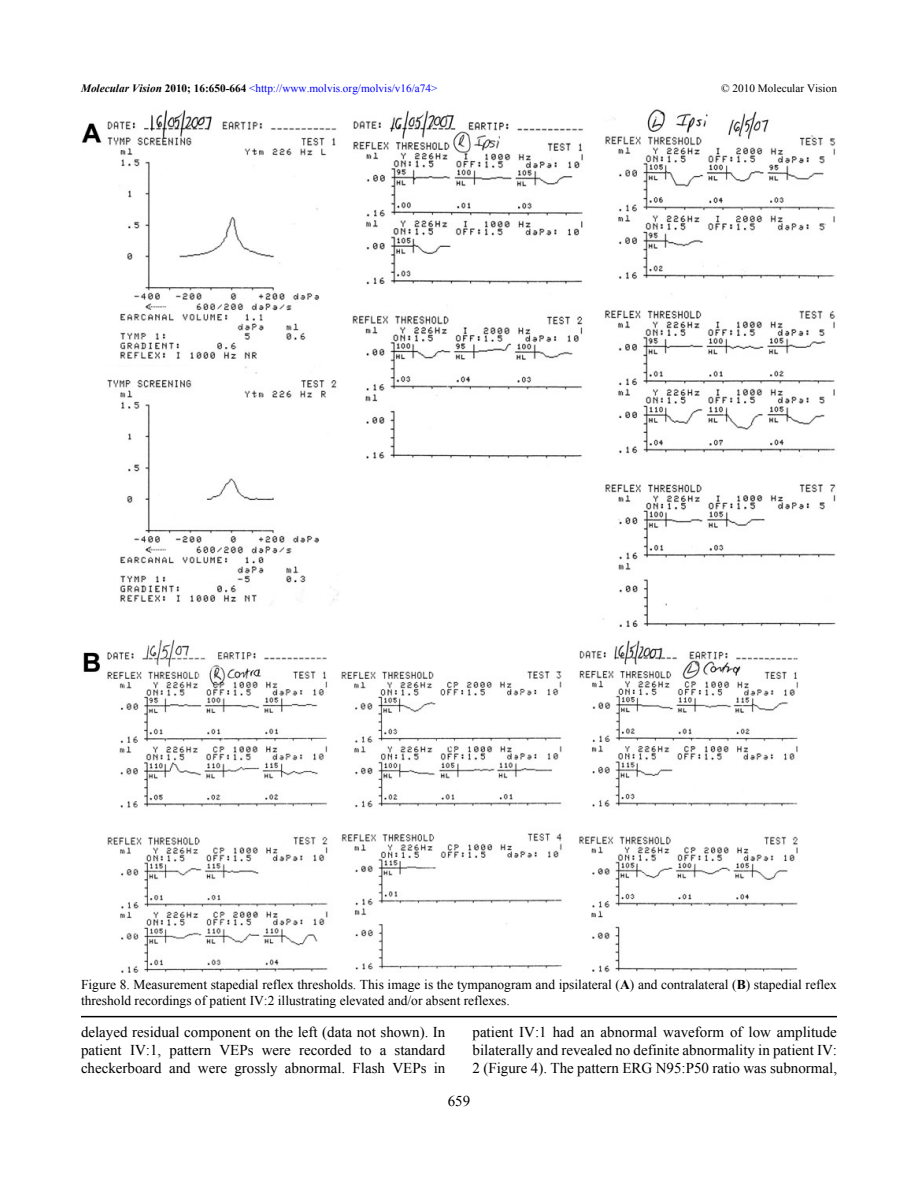
<style>
.page{position:relative;width:918px;height:1188px;background:#fff}
.page>*{position:absolute;margin:0;border:0;box-sizing:border-box;transform-origin:0 0}
.t1{font:15px/18px "Times New Roman";color:#000;text-align:justify}
.t2{font:13.5px/16.2px "Times New Roman";color:#000}
.t3{font:11.25px "Times New Roman";color:#00f}
.t4{font:11.25px "Times New Roman";color:#000}
.s1{font-weight:700;font-style:italic;color:#000}
.s2{font-weight:700;color:#000}
.s3{font-weight:700}
</style>
<div class="page">
<img style="left:81px;top:109px;width:755px;height:863px">
<hr style="left:81px;top:1016px;width:756px;height:1px;background:#000">
<p class="t3" style="left:81px;top:82px;width:358px"><span class="s1">Molecular Vision</span> <span class="s2">2010; 16:650-664</span> &lt;http://www.molvis.org/molvis/v16/a74&gt;</p>
<p class="t4" style="left:721px;top:82px;width:117px">© 2010 Molecular Vision</p>
<p class="t2" style="left:81px;top:976px;width:757px">Figure 8. Measurement stapedial reflex thresholds. This image is the tympanogram and ipsilateral (<span class="s3">A</span>) and contralateral (<span class="s3">B</span>) stapedial reflex threshold recordings of patient IV:2 illustrating elevated and/or absent reflexes.</p>
<p class="t1" style="left:81px;top:1023px;width:366px">delayed residual component on the left (data not shown). In patient IV:1, pattern VEPs were recorded to a standard checkerboard and were grossly abnormal. Flash VEPs in</p>
<p class="t1" style="left:472px;top:1023px;width:366px">patient IV:1 had an abnormal waveform of low amplitude bilaterally and revealed no definite abnormality in patient IV:<br>2 (Figure 4). The pattern ERG N95:P50 ratio was subnormal,</p>
<p class="t1" style="left:448px;top:1092px;width:24px">659</p>
</div>
